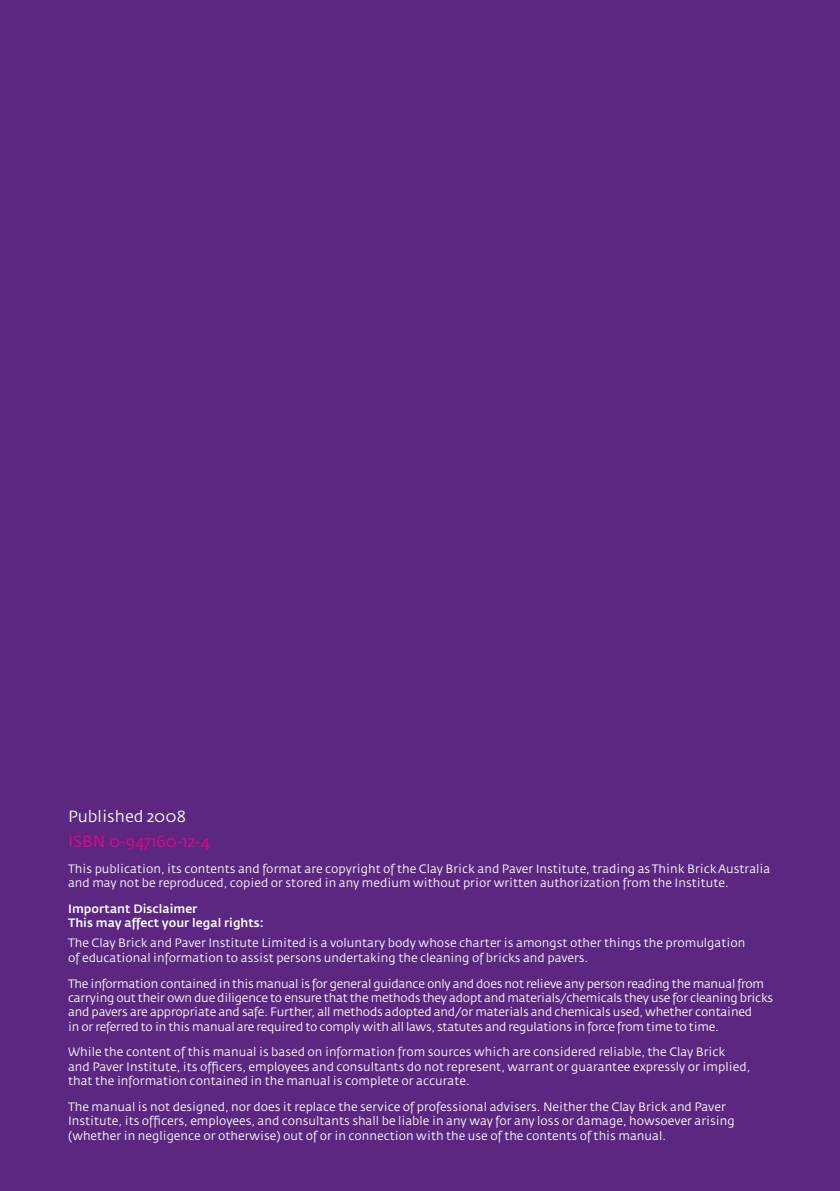
<style>
.page{position:relative;width:840px;height:1191px;background:#fff}
.page>*{position:absolute;margin:0;border:0;box-sizing:border-box;transform-origin:0 0}
.t1{font:16px "Fedra Sans";color:#ed028c}
.t2{font:16px "Fedra Sans";color:#fff}
.t3{font:12px/14.4px "Fedra Sans";color:#fff}
.t4{font:12px/14.4px "Fedra Sans";letter-spacing:-.02em;color:#fff}
.t5{font:500 12px/14.4px "Fedra Sans";color:#fff}
</style>
<div class="page">
<div style="left:0;top:0;width:839px;height:1191px;background:#5c2781"></div>
<h1 class="t2" style="left:68px;top:808px;width:119px">Published 2008</h1>
<h1 class="t1" style="left:68px;top:833px;width:143px">ISBN 0-947160-12-4</h1>
<p class="t3" style="left:68px;top:861px;width:703px">This publication, its contents and format are copyright of the Clay Brick and Paver Institute, trading as Think Brick Australia and may not be reproduced, copied or stored in any medium without prior written authorization from the Institute.</p>
<p class="t5" style="left:68px;top:901px;width:197px">Important Disclaimer<br>This may affect your legal rights:</p>
<p class="t3" style="left:68px;top:936px;width:678px">The Clay Brick and Paver Institute Limited is a voluntary body whose charter is amongst other things the promulgation of educational information to assist persons undertaking the cleaning of bricks and pavers.</p>
<p class="t4" style="left:68px;top:976px;width:706px">The information contained in this manual is for general guidance only and does not relieve any person reading the manual from carrying out their own due diligence to ensure that the methods they adopt and materials/chemicals they use for cleaning bricks and pavers are appropriate and safe. Further, all methods adopted and/or materials and chemicals used, whether contained<br>in or referred to in this manual are required to comply with all laws, statutes and regulations in force from time to time.</p>
<p class="t3" style="left:68px;top:1045px;width:683px">While the content of this manual is based on information from sources which are considered reliable, the Clay Brick<br>and Paver Institute, its officers, employees and consultants do not represent, warrant or guarantee expressly or implied, that the information contained in the manual is complete or accurate.</p>
<p class="t3" style="left:68px;top:1100px;width:667px">The manual is not designed, nor does it replace the service of professional advisers. Neither the Clay Brick and Paver<br>Institute, its officers, employees, and consultants shall be liable in any way for any loss or damage, howsoever arising (whether in negligence or otherwise) out of or in connection with the use of the contents of this manual.</p>
</div>
